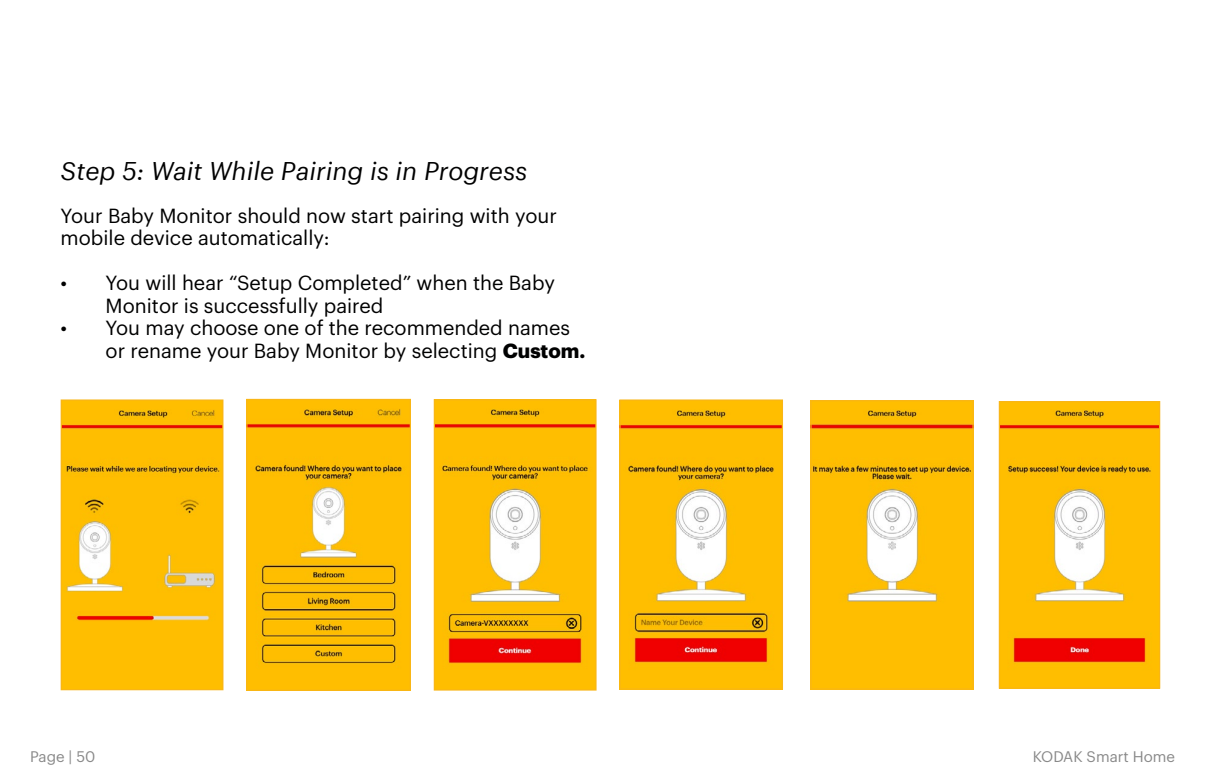
<style>
.page{position:relative;width:1205px;height:780px;background:#fff}
.page>*{position:absolute;margin:0;border:0;box-sizing:border-box;transform-origin:0 0}
.t1{font:italic 25px "Graphik App";color:#000101}
.t2{font:20px/22.5px "Graphik";color:#000101}
.t3{font:15px "Graphik";color:#898989}
.s1{font-weight:700}
</style>
<div class="page">
<img style="left:63px;top:401px;width:158px;height:287px">
<div style="left:61px;top:399px;width:162px;height:291px;border:1px solid #f9b617"></div>
<img style="left:436px;top:401px;width:158px;height:287px">
<div style="left:434px;top:399px;width:162px;height:291px;border:1px solid #f9b617"></div>
<img style="left:248px;top:401px;width:161px;height:287px">
<div style="left:246px;top:399px;width:165px;height:291px;border:1px solid #f9b617"></div>
<img style="left:621px;top:401px;width:160px;height:286px">
<div style="left:619px;top:399px;width:164px;height:290px;border:1px solid #f9b617"></div>
<img style="left:812px;top:402px;width:159px;height:285px">
<div style="left:810px;top:400px;width:163px;height:289px;border:1px solid #f9b617"></div>
<img style="left:1001px;top:403px;width:157px;height:283px">
<div style="left:999px;top:401px;width:161px;height:287px;border:1px solid #f9b617"></div>
<p class="t1" style="left:61px;top:152px;width:468px">Step 5: Wait While Pairing is in Progress</p>
<p class="t2" style="left:61px;top:202px;width:498px">Your Baby Monitor should now start pairing with your mobile device automatically:</p>
<p class="t2" style="left:106px;top:270px;width:451px;text-indent:-45px">• You will hear “Setup Completed” when the Baby<br>Monitor is successfully paired</p>
<p class="t2" style="left:106px;top:315px;width:481px;text-indent:-45px">• You may choose one of the recommended names or rename your Baby Monitor by selecting <span class="s1">Custom.</span></p>
<p class="t3" style="left:30px;top:745px;width:67px">Page | 50</p>
<p class="t3" style="left:1033px;top:745px;width:144px">KODAK Smart Home</p>
</div>
